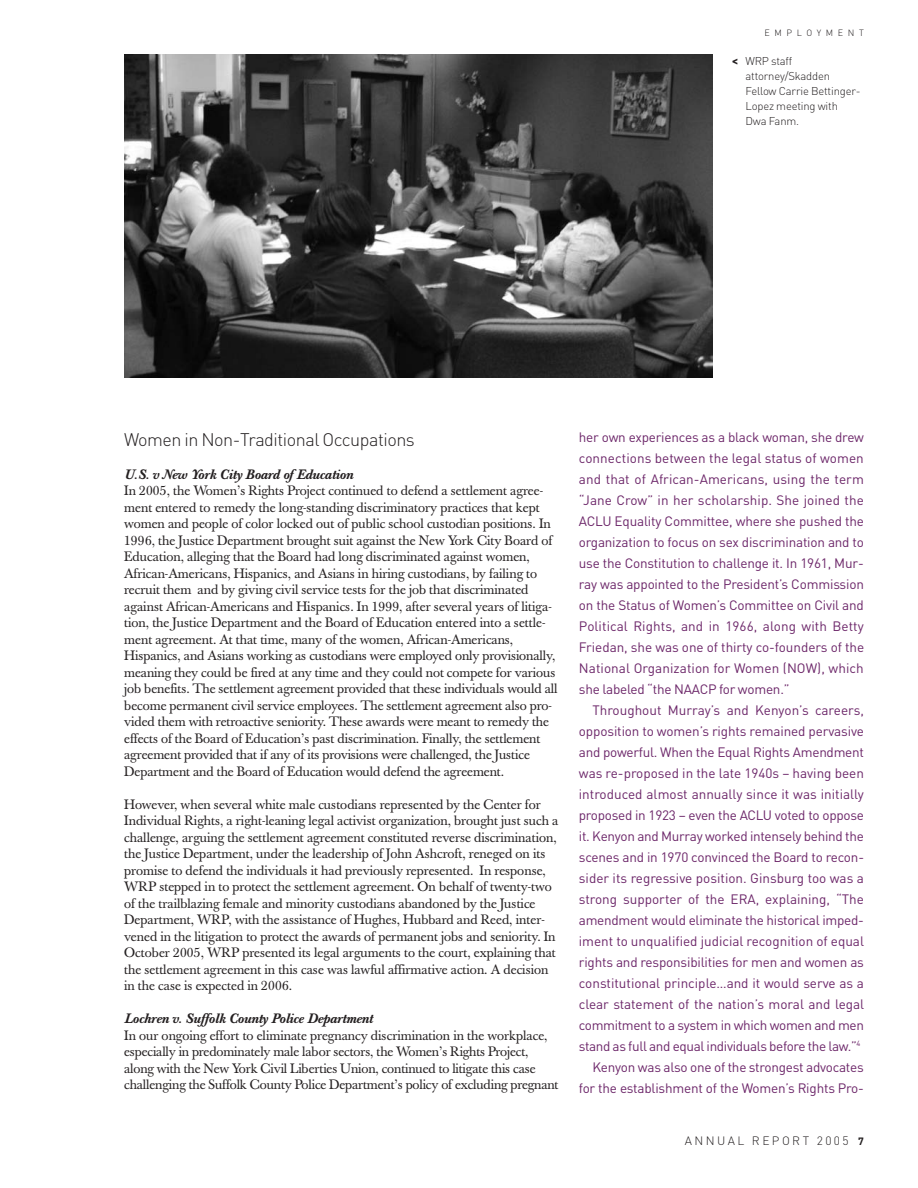
<style>
.page{position:relative;width:918px;height:1188px;background:#fff}
.page>*{position:absolute;margin:0;border:0;box-sizing:border-box;transform-origin:0 0}
.t1{font:300 18px "DIN";letter-spacing:-.025em;color:#231f20}
.t2{font:13.5px/16.5px "Baskerville";color:#231f20}
.t3{font:13.5px/21px "DIN";letter-spacing:-.015em;color:#6c2669;text-align:justify}
.t4{font:italic 13.5px "Baskerville Book Med";color:#231f20}
.t5{font:300 12px "DIN";letter-spacing:.205em;color:#231f20}
.t6{font:300 11.25px/15px "DIN";letter-spacing:-.015em;color:#231f20}
.t7{font:300 9px "DIN";letter-spacing:.515em;color:#231f20}
.s1{font-weight:700;font-size:12px}
.s2{font-weight:700;font-size:10.5px}
</style>
<div class="page">
<img style="left:124px;top:54px;width:588px;height:324px">
<p class="t7" style="left:765px;top:28px;width:101px">EMPLOYMENT</p>
<p class="t6" style="left:745px;top:53px;width:117px;text-indent:-14px"><span class="s1">&lt;</span> WRP staff attorney/Skadden<br>Fellow Carrie Bettinger-<br>Lopez meeting with<br>Dwa Fanm.</p>
<h1 class="t1" style="left:124px;top:429px;width:292px">Women in Non-Traditional Occupations</h1>
<p class="t4" style="left:124px;top:469px;width:230px">U.S. v New York City Board of Education</p>
<p class="t2" style="left:124px;top:484px;width:435px">In 2005, the Women’s Rights Project continued to defend a settlement agree&shy;ment entered to remedy the long-standing discriminatory practices that kept women and people of color locked out of public school custodian positions. In 1996, the Justice Department brought suit against the New York City Board of Education, alleging that the Board had long discriminated against women, African-Americans, Hispanics, and Asians in hiring custodians, by failing to recruit them and by giving civil service tests for the job that discriminated against African-Americans and Hispanics. In 1999, after several years of litiga&shy;tion, the Justice Department and the Board of Education entered into a settle&shy;ment agreement. At that time, many of the women, African-Americans, Hispanics, and Asians working as custodians were employed only provisionally, meaning they could be fired at any time and they could not compete for various job benefits. The settlement agreement provided that these individuals would all become permanent civil service employees. The settlement agreement also pro&shy;vided them with retroactive seniority. These awards were meant to remedy the effects of the Board of Education’s past discrimination. Finally, the settlement agreement provided that if any of its provisions were challenged, the Justice Department and the Board of Education would defend the agreement.</p>
<p class="t2" style="left:124px;top:797px;width:436px">However, when several white male custodians represented by the Center for Individual Rights, a right-leaning legal activist organization, brought just such a challenge, arguing the settlement agreement constituted reverse discrimination, the Justice Department, under the leadership of John Ashcroft, reneged on its promise to defend the individuals it had previously represented. In response, WRP stepped in to protect the settlement agreement. On behalf of twenty-two of the trailblazing female and minority custodians abandoned by the Justice Department, WRP, with the assistance of Hughes, Hubbard and Reed, inter&shy;vened in the litigation to protect the awards of permanent jobs and seniority. In October 2005, WRP presented its legal arguments to the court, explaining that the settlement agreement in this case was lawful affirmative action. A decision in the case is expected in 2006.</p>
<p class="t4" style="left:124px;top:1014px;width:250px">Lochren v. Suffolk County Police Department</p>
<p class="t2" style="left:124px;top:1028px;width:436px">In our ongoing effort to eliminate pregnancy discrimination in the workplace, especially in predominately male labor sectors, the Women’s Rights Project, along with the New York Civil Liberties Union, continued to litigate this case challenging the Suffolk County Police Department’s policy of excluding pregnant</p>
<p class="t3" style="left:579px;top:427px;width:287px">her own experiences as a black woman, she drew connections between the legal status of women and that of African-Americans, using the term “Jane Crow” in her scholarship. She joined the ACLU Equality Committee, where she pushed the organization to focus on sex discrimination and to use the Constitution to challenge it. In 1961, Mur&shy;ray was appointed to the President’s Commission on the Status of Women’s Committee on Civil and Political Rights, and in 1966, along with Betty Friedan, she was one of thirty co-founders of the National Organization for Women (NOW), which she labeled “the NAACP for women.”</p>
<p class="t3" style="left:579px;top:700px;width:287px;text-align:right">Throughout Murray’s and Kenyon’s careers, opposition to women’s rights remained pervasive and powerful. When the Equal Rights Amendment was re-proposed in the late 1940s – having been introduced almost annually since it was initially proposed in 1923 – even the ACLU voted to oppose it. Kenyon and Murray worked intensely behind the scenes and in 1970 convinced the Board to recon&shy;sider its regressive position. Ginsburg too was a strong supporter of the ERA, explaining, “The amendment would eliminate the historical imped&shy;iment to unqualified judicial recognition of equal rights and responsibilities for men and women as constitutional principle…and it would serve as a clear statement of the nation’s moral and legal commitment to a system in which women and men stand as full and equal individuals before the law.”<sup>4<br></sup>Kenyon was also one of the strongest advocates for the establishment of the Women’s Rights Pro-</p>
<p class="t5" style="left:685px;top:1133px;width:181px">ANNUAL REPORT 2005 <span class="s2">7</span></p>
</div>
